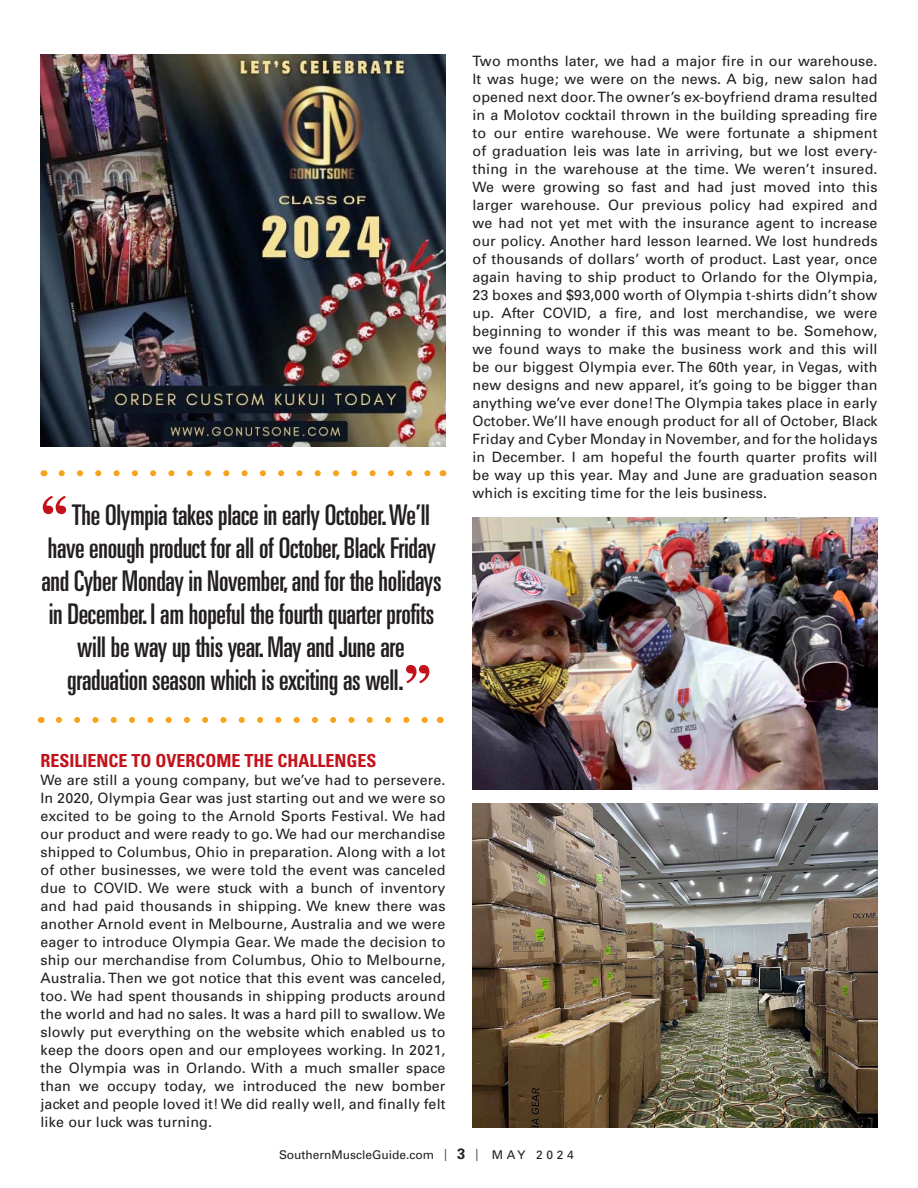
<style>
.page{position:relative;width:918px;height:1188px;background:#fff}
.page>*{position:absolute;margin:0;border:0;box-sizing:border-box;transform-origin:0 0}
.Body_Copy{font:ultra-condensed 28.5px/33px "Univers";letter-spacing:-.01em;color:#231f20;text-align:center}
.t1{font:700 condensed 18px "Univers";color:#c4121a}
.t2{font:14.25px/18px "Univers";letter-spacing:.01em;color:#231f20;text-align:justify}
.t3{font:12px "Univers";color:#231f20}
.s1{font-family:"Georgia";font-weight:700;font-stretch:normal;font-size:53.55px;color:#c4121a}
.s2{font-stretch:condensed}
.s3{font-weight:700;font-size:15px}
</style>
<div class="page">
<img style="left:40px;top:54px;width:406px;height:393px">
<svg style="left:62px;top:470px;width:369px;height:6px"></svg>
<svg style="left:59px;top:717px;width:369px;height:6px"></svg>
<img style="left:472px;top:518px;width:406px;height:272px">
<img style="left:472px;top:803px;width:406px;height:325px">
<p class="Body_Copy" style="left:41px;top:498px;width:402px"><span class="s1">“</span>The Olympia takes place in early October. We’ll have enough product for all of October, Black Friday and Cyber Monday in November, and for the holidays in December. I am hopeful the fourth quarter profits will be way up this year. May and June are graduation season which is exciting as well.<span class="s1">”</span></p>
<p class="t1" style="left:40px;top:750px;width:338px">RESILIENCE TO OVERCOME THE CHALLENGES</p>
<p class="t2" style="left:40px;top:771px;width:407px">We are still a young company, but we’ve had to persevere.<br>In 2020, Olympia Gear was just starting out and we were so excited to be going to the Arnold Sports Festival. We had our product and were ready to go. We had our merchandise shipped to Columbus, Ohio in preparation. Along with a lot of other businesses, we were told the event was canceled due to COVID. We were stuck with a bunch of inventory and had paid thousands in shipping. We knew there was another Arnold event in Melbourne, Australia and we were eager to introduce Olympia Gear. We made the decision to ship our merchandise from Columbus, Ohio to Melbourne, Australia. Then we got notice that this event was canceled, too. We had spent thousands in shipping products around the world and had no sales. It was a hard pill to swallow. We slowly put everything on the website which enabled us to keep the doors open and our employees working. In 2021, the Olympia was in Orlando. With a much smaller space than we occupy today, we introduced the new bomber jacket and people loved it! We did really well, and finally felt like our luck was turning.</p>
<p class="t2" style="left:472px;top:52px;width:407px">Two months later, we had a major fire in our warehouse.<br>It was huge; we were on the news. A big, new salon had opened next door. The owner’s ex-boyfriend drama resulted in a Molotov cocktail thrown in the building spreading fire to our entire warehouse. We were fortunate a shipment of graduation leis was late in arriving, but we lost every&shy;thing in the warehouse at the time. We weren’t insured.<br>We were growing so fast and had just moved into this larger warehouse. Our previous policy had expired and we had not yet met with the insurance agent to increase our policy. Another hard lesson learned. We lost hundreds of thousands of dollars’ worth of product. Last year, once again having to ship product to Orlando for the Olympia, 23 boxes and $93,000 worth of Olympia t-shirts didn’t show up. After COVID, a fire, and lost merchandise, we were beginning to wonder if this was meant to be. Somehow, we found ways to make the business work and this will be our biggest Olympia ever. The 60th year, in Vegas, with new designs and new apparel, it’s going to be bigger than anything we’ve ever done! The Olympia takes place in early October. We’ll have enough product for all of October, Black Friday and Cyber Monday in November, and for the holidays in December. I am hopeful the fourth quarter profits will be way up this year. May and June are graduation season which is exciting time for the leis business.</p>
<p class="t3" style="left:279px;top:1148px;width:296px">SouthernMuscleGuide.com <span class="s2">|</span> <span class="s3">3</span> <span class="s2">|</span> M A Y 2 0 2 4</p>
</div>
